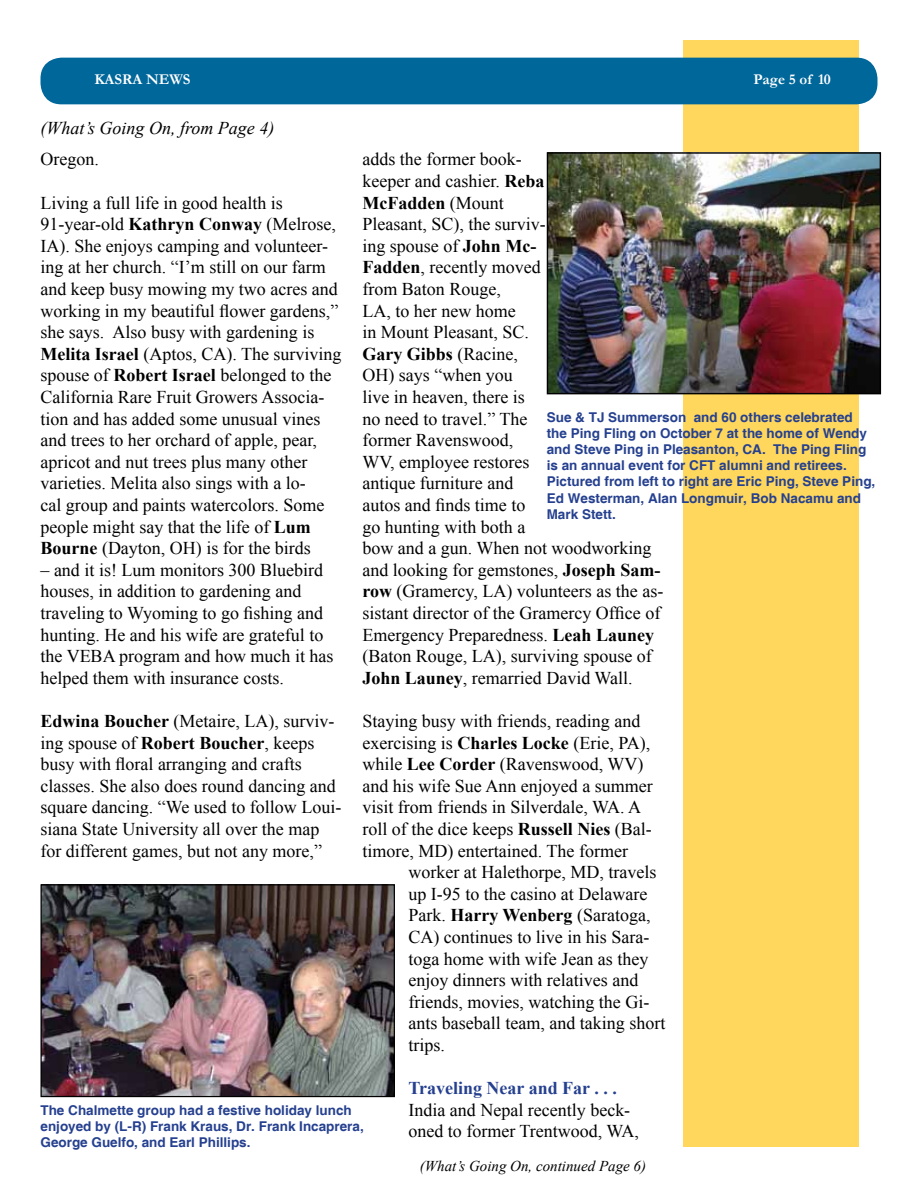
<style>
.page{position:relative;width:918px;height:1188px;background:#fff}
.page>*{position:absolute;margin:0;border:0;box-sizing:border-box;transform-origin:0 0}
.t1{font:18px/21.6px "Times New Roman";color:#000}
.t2{font:italic 18px "Times New Roman";color:#000}
.t3{font:700 18px "Times New Roman";color:#25408f}
.t4{font:italic 15px "Times New Roman";color:#000}
.t5{font:700 15px "Garamond";color:#fff}
.t6{font:700 13.5px/16.2px "Helvetica";color:#25408f}
.s1{font-weight:700}
</style>
<div class="page">
<div style="left:684px;top:40px;width:175px;height:1108px;background:#ffd75c"></div>
<div style="left:40px;top:58px;width:838px;height:46px;background:#00679b;border-radius:21px"></div>
<img style="left:549px;top:154px;width:330px;height:238px">
<div style="left:547px;top:152px;width:334px;height:242px;border:1px solid #000"></div>
<img style="left:43px;top:886px;width:350px;height:209px">
<div style="left:41px;top:884px;width:354px;height:213px;border:1px solid #000"></div>
<p class="t5" style="left:94px;top:69px;width:98px">KASRA NEWS</p>
<p class="t5" style="left:754px;top:69px;width:79px">Page 5 of 10</p>
<p class="t2" style="left:40px;top:116px;width:235px">(What’s Going On, from Page 4)</p>
<p class="t1" style="left:362px;top:148px;width:302px">adds the former book-<br>keeper and cashier. <span class="s1">Reba<br>McFadden</span> (Mount<br>Pleasant, SC), the surviv-<br>ing spouse of <span class="s1">John Mc-<br>Fadden</span>, recently moved<br>from Baton Rouge,<br>LA, to her new home<br>in Mount Pleasant, SC.<br><span class="s1">Gary Gibbs</span> (Racine,<br>OH) says “when you<br>live in heaven, there is<br>no need to travel.” The<br>former Ravenswood,<br>WV, employee restores<br>antique furniture and<br>autos and finds time to<br>go hunting with both a<br>bow and a gun. When not woodworking and looking for gemstones, <span class="s1">Joseph Sam&shy;row</span> (Gramercy, LA) volunteers as the as&shy;sistant director of the Gramercy Office of<br>Emergency Preparedness. <span class="s1">Leah Launey </span>(Baton Rouge, LA), surviving spouse of<br><span class="s1">John Launey</span>, remarried David Wall.</p>
<p class="t1" style="left:362px;top:710px;width:292px">Staying busy with friends, reading and exercising is <span class="s1">Charles Locke</span> (Erie, PA), while <span class="s1">Lee Corder</span> (Ravenswood, WV) and his wife Sue Ann enjoyed a summer visit from friends in Silverdale, WA. A roll of the dice keeps <span class="s1">Russell Nies</span> (Bal&shy;timore, MD) entertained. The former</p>
<p class="t1" style="left:408px;top:861px;width:258px">worker at Halethorpe, MD, travels up I-95 to the casino at Delaware<br>Park. <span class="s1">Harry Wenberg</span> (Saratoga,<br>CA) continues to live in his Sara&shy;toga home with wife Jean as they enjoy dinners with relatives and friends, movies, watching the Gi&shy;ants baseball team, and taking short trips.</p>
<p class="t3" style="left:408px;top:1076px;width:210px">Traveling Near and Far . . .</p>
<p class="t1" style="left:408px;top:1099px;width:232px">India and Nepal recently beck&shy;oned to former Trentwood, WA,</p>
<p class="t1" style="left:40px;top:148px;width:60px">Oregon.</p>
<p class="t1" style="left:40px;top:192px;width:303px">Living a full life in good health is 91-year-old <span class="s1">Kathryn Conway</span> (Melrose, IA). She enjoys camping and volunteer&shy;ing at her church. “I’m still on our farm and keep busy mowing my two acres and working in my beautiful flower gardens,” she says. Also busy with gardening is <span class="s1">Melita Israel</span> (Aptos, CA). The surviving spouse of <span class="s1">Robert Israel</span> belonged to the California Rare Fruit Growers Associa&shy;tion and has added some unusual vines and trees to her orchard of apple, pear, apricot and nut trees plus many other varieties. Melita also sings with a lo-<br>cal group and paints watercolors. Some people might say that the life of <span class="s1">Lum Bourne</span> (Dayton, OH) is for the birds</p>
<p class="t1" style="left:40px;top:559px;width:295px">– and it is! Lum monitors 300 Bluebird houses, in addition to gardening and traveling to Wyoming to go fishing and hunting. He and his wife are grateful to the VEBA program and how much it has helped them with insurance costs.</p>
<p class="t1" style="left:40px;top:710px;width:302px"><span class="s1">Edwina Boucher</span> (Metaire, LA), surviv&shy;ing spouse of <span class="s1">Robert Boucher</span>, keeps busy with floral arranging and crafts classes. She also does round dancing and square dancing. “We used to follow Loui&shy;siana State University all over the map for different games, but not any more,”</p>
<p class="t6" style="left:547px;top:409px;width:330px">Sue &amp; TJ Summerson and 60 others celebrated the Ping Fling on October 7 at the home of Wendy and Steve Ping in Pleasanton, CA. The Ping Fling is an annual event for CFT alumni and retirees.<br>Pictured from left to right are Eric Ping, Steve Ping, Ed Westerman, Alan Longmuir, Bob Nacamu and Mark Stett.</p>
<p class="t6" style="left:40px;top:1102px;width:325px">The Chalmette group had a festive holiday lunch enjoyed by (L-R) Frank Kraus, Dr. Frank Incaprera,<br>George Guelfo, and Earl Phillips.</p>
<p class="t4" style="left:420px;top:1156px;width:228px">(What’s Going On, continued Page 6)</p>
</div>
